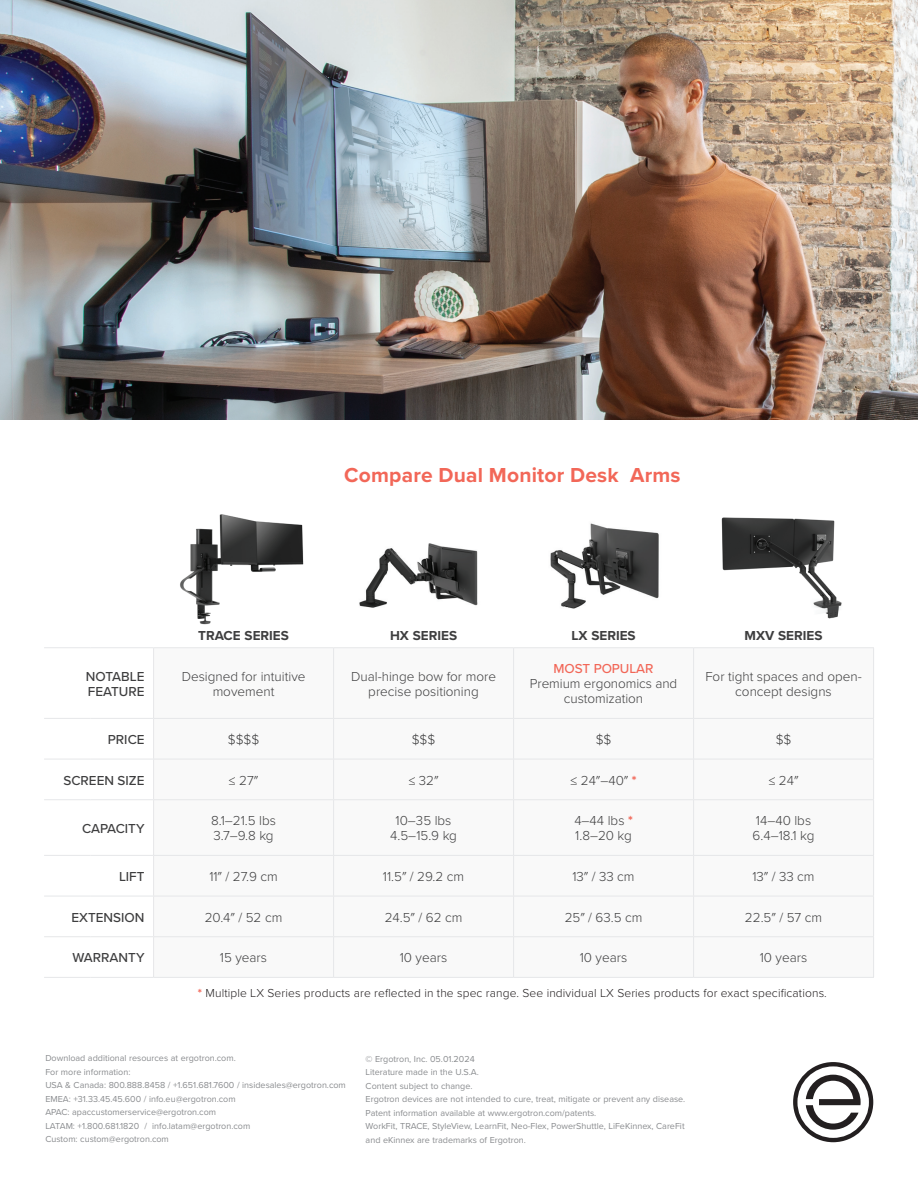
<style>
.page{position:relative;width:918px;height:1188px;background:#fff}
.page>*{position:absolute;margin:0;border:0;box-sizing:border-box;transform-origin:0 0}
.t1{font:700 21px "Proxima Nova";letter-spacing:.01em;color:#f26758}
.t2{font:300 13.5px/15px "Proxima Nova";color:#3e3e3f;text-align:center}
.t3{font:500 13.5px/15px "Proxima Nova";color:#3e3e3f}
.t4{font:700 13.5px "Proxima Nova";color:#3e3e3f}
.t5{font:500 13.5px "Proxima Nova";letter-spacing:-.005em;color:#f26758}
.t6{font:300 12px "Proxima Nova";letter-spacing:.01em;color:#231f20}
.t7{font:9px/13.5px "Proxima Nova";color:#8a8c8f}
.s1{font-weight:700;color:#f26758}
</style>
<div class="page">
<img style="left:0;top:0;width:918px;height:420px">
<svg style="left:154px;top:648px;width:719px;height:329px"></svg>
<hr style="left:154px;top:647px;width:180px;height:1px;background:#e6e7e9">
<hr style="left:334px;top:647px;width:180px;height:1px;background:#e6e7e9">
<hr style="left:514px;top:647px;width:180px;height:1px;background:#e6e7e9">
<hr style="left:513px;top:648px;width:1px;height:70px;background:#e6e7e9">
<hr style="left:694px;top:647px;width:180px;height:1px;background:#e6e7e9">
<hr style="left:693px;top:648px;width:1px;height:70px;background:#e6e7e9">
<hr style="left:873px;top:648px;width:1px;height:70px;background:#e6e7e9">
<hr style="left:513px;top:719px;width:1px;height:40px;background:#e6e7e9">
<hr style="left:693px;top:719px;width:1px;height:40px;background:#e6e7e9">
<hr style="left:873px;top:719px;width:1px;height:40px;background:#e6e7e9">
<hr style="left:513px;top:759px;width:1px;height:40px;background:#e6e7e9">
<hr style="left:693px;top:759px;width:1px;height:40px;background:#e6e7e9">
<hr style="left:873px;top:759px;width:1px;height:40px;background:#e6e7e9">
<hr style="left:513px;top:800px;width:1px;height:55px;background:#e6e7e9">
<hr style="left:693px;top:800px;width:1px;height:55px;background:#e6e7e9">
<hr style="left:873px;top:800px;width:1px;height:55px;background:#e6e7e9">
<hr style="left:513px;top:856px;width:1px;height:40px;background:#e6e7e9">
<hr style="left:693px;top:856px;width:1px;height:40px;background:#e6e7e9">
<hr style="left:873px;top:856px;width:1px;height:40px;background:#e6e7e9">
<hr style="left:513px;top:896px;width:1px;height:40px;background:#e6e7e9">
<hr style="left:693px;top:896px;width:1px;height:40px;background:#e6e7e9">
<hr style="left:873px;top:896px;width:1px;height:40px;background:#e6e7e9">
<hr style="left:513px;top:937px;width:1px;height:40px;background:#e6e7e9">
<hr style="left:693px;top:937px;width:1px;height:40px;background:#e6e7e9">
<hr style="left:873px;top:937px;width:1px;height:40px;background:#e6e7e9">
<hr style="left:154px;top:718px;width:180px;height:1px;background:#e6e7e9">
<hr style="left:334px;top:718px;width:180px;height:1px;background:#e6e7e9">
<hr style="left:514px;top:718px;width:180px;height:1px;background:#e6e7e9">
<hr style="left:694px;top:718px;width:180px;height:1px;background:#e6e7e9">
<hr style="left:154px;top:759px;width:180px;height:1px;background:#e6e7e9">
<hr style="left:334px;top:759px;width:180px;height:1px;background:#e6e7e9">
<hr style="left:514px;top:759px;width:180px;height:1px;background:#e6e7e9">
<hr style="left:694px;top:759px;width:180px;height:1px;background:#e6e7e9">
<hr style="left:154px;top:799px;width:180px;height:1px;background:#e6e7e9">
<hr style="left:334px;top:799px;width:180px;height:1px;background:#e6e7e9">
<hr style="left:514px;top:799px;width:180px;height:1px;background:#e6e7e9">
<hr style="left:694px;top:799px;width:180px;height:1px;background:#e6e7e9">
<hr style="left:154px;top:855px;width:180px;height:1px;background:#e6e7e9">
<hr style="left:334px;top:855px;width:180px;height:1px;background:#e6e7e9">
<hr style="left:514px;top:855px;width:180px;height:1px;background:#e6e7e9">
<hr style="left:694px;top:855px;width:180px;height:1px;background:#e6e7e9">
<hr style="left:154px;top:896px;width:180px;height:1px;background:#e6e7e9">
<hr style="left:334px;top:896px;width:180px;height:1px;background:#e6e7e9">
<hr style="left:514px;top:896px;width:180px;height:1px;background:#e6e7e9">
<hr style="left:694px;top:896px;width:180px;height:1px;background:#e6e7e9">
<hr style="left:154px;top:936px;width:180px;height:1px;background:#e6e7e9">
<hr style="left:334px;top:936px;width:180px;height:1px;background:#e6e7e9">
<hr style="left:514px;top:936px;width:180px;height:1px;background:#e6e7e9">
<hr style="left:694px;top:936px;width:180px;height:1px;background:#e6e7e9">
<hr style="left:154px;top:977px;width:180px;height:1px;background:#e6e7e9">
<hr style="left:334px;top:977px;width:180px;height:1px;background:#e6e7e9">
<hr style="left:514px;top:977px;width:180px;height:1px;background:#e6e7e9">
<hr style="left:694px;top:977px;width:180px;height:1px;background:#e6e7e9">
<hr style="left:44px;top:647px;width:47px;height:1px;background:#e6e7e9">
<hr style="left:91px;top:647px;width:63px;height:1px;background:#e6e7e9">
<hr style="left:153px;top:648px;width:1px;height:70px;background:#e6e7e9">
<hr style="left:333px;top:648px;width:1px;height:70px;background:#e6e7e9">
<hr style="left:44px;top:718px;width:47px;height:1px;background:#e6e7e9">
<hr style="left:91px;top:718px;width:63px;height:1px;background:#e6e7e9">
<hr style="left:153px;top:719px;width:1px;height:40px;background:#e6e7e9">
<hr style="left:333px;top:719px;width:1px;height:40px;background:#e6e7e9">
<hr style="left:44px;top:759px;width:47px;height:1px;background:#e6e7e9">
<hr style="left:91px;top:759px;width:63px;height:1px;background:#e6e7e9">
<hr style="left:153px;top:759px;width:1px;height:40px;background:#e6e7e9">
<hr style="left:333px;top:759px;width:1px;height:40px;background:#e6e7e9">
<hr style="left:44px;top:799px;width:47px;height:1px;background:#e6e7e9">
<hr style="left:91px;top:799px;width:63px;height:1px;background:#e6e7e9">
<hr style="left:153px;top:800px;width:1px;height:55px;background:#e6e7e9">
<hr style="left:333px;top:800px;width:1px;height:55px;background:#e6e7e9">
<hr style="left:44px;top:855px;width:47px;height:1px;background:#e6e7e9">
<hr style="left:91px;top:855px;width:63px;height:1px;background:#e6e7e9">
<hr style="left:153px;top:856px;width:1px;height:40px;background:#e6e7e9">
<hr style="left:333px;top:856px;width:1px;height:40px;background:#e6e7e9">
<hr style="left:44px;top:896px;width:47px;height:1px;background:#e6e7e9">
<hr style="left:91px;top:896px;width:63px;height:1px;background:#e6e7e9">
<hr style="left:153px;top:896px;width:1px;height:40px;background:#e6e7e9">
<hr style="left:333px;top:896px;width:1px;height:40px;background:#e6e7e9">
<hr style="left:44px;top:936px;width:47px;height:1px;background:#e6e7e9">
<hr style="left:91px;top:936px;width:63px;height:1px;background:#e6e7e9">
<hr style="left:153px;top:937px;width:1px;height:40px;background:#e6e7e9">
<hr style="left:333px;top:937px;width:1px;height:40px;background:#e6e7e9">
<hr style="left:44px;top:977px;width:47px;height:1px;background:#e6e7e9">
<hr style="left:91px;top:977px;width:63px;height:1px;background:#e6e7e9">
<img style="left:550px;top:523px;width:109px;height:86px">
<img style="left:180px;top:514px;width:124px;height:111px">
<img style="left:359px;top:543px;width:119px;height:65px">
<img style="left:721px;top:517px;width:121px;height:102px">
<svg style="left:793px;top:1062px;width:80px;height:80px"></svg>
<h1 class="t1" style="left:344px;top:460px;width:338px">Compare Dual Monitor Desk Arms</h1>
<h2 class="t4" style="left:198px;top:625px;width:92px">TRACE SERIES</h2>
<h2 class="t4" style="left:390px;top:625px;width:69px">HX SERIES</h2>
<h2 class="t4" style="left:571px;top:625px;width:66px">LX SERIES</h2>
<h2 class="t4" style="left:745px;top:625px;width:79px">MXV SERIES</h2>
<h2 class="t3" style="left:86px;top:668px;width:60px">NOTABLE<br>FEATURE</h2>
<h2 class="t2" style="left:182px;top:668px;width:125px">Designed for intuitive movement</h2>
<h2 class="t2" style="left:351px;top:668px;width:146px">Dual-hinge bow for more precise positioning</h2>
<h2 class="t5" style="left:554px;top:659px;width:102px">MOST POPULAR</h2>
<h2 class="t2" style="left:530px;top:676px;width:149px">Premium ergonomics and customization</h2>
<h2 class="t2" style="left:705px;top:668px;width:158px">For tight spaces and open&shy;concept designs</h2>
<h2 class="t3" style="left:108px;top:732px;width:38px">PRICE</h2>
<h2 class="t2" style="left:228px;top:731px;width:33px">$$$$</h2>
<h2 class="t2" style="left:412px;top:731px;width:25px">$$$</h2>
<h2 class="t2" style="left:596px;top:731px;width:17px">$$</h2>
<h2 class="t2" style="left:776px;top:731px;width:17px">$$</h2>
<h2 class="t3" style="left:64px;top:772px;width:83px">SCREEN SIZE</h2>
<h2 class="t2" style="left:229px;top:772px;width:31px">≤ 27″</h2>
<h2 class="t2" style="left:409px;top:772px;width:31px">≤ 32″</h2>
<h2 class="t2" style="left:571px;top:772px;width:67px">≤ 24″–40″ <span class="s1">*</span></h2>
<h2 class="t2" style="left:769px;top:772px;width:31px">≤ 24″</h2>
<h2 class="t3" style="left:82px;top:820px;width:64px">CAPACITY</h2>
<h2 class="t2" style="left:211px;top:813px;width:67px;text-align:left">8.1–21.5 lbs<br>3.7–9.8 kg</h2>
<h2 class="t2" style="left:390px;top:813px;width:68px">10–35 lbs<br>4.5–15.9 kg</h2>
<h2 class="t2" style="left:574px;top:813px;width:60px;text-align:left">4–44 lbs <span class="s1">*<br></span>1.8–20 kg</h2>
<h2 class="t2" style="left:753px;top:813px;width:63px;text-align:left">14–40 lbs<br>6.4–18.1 kg</h2>
<h2 class="t3" style="left:119px;top:869px;width:27px">LIFT</h2>
<h2 class="t2" style="left:209px;top:868px;width:70px">11″ / 27.9 cm</h2>
<h2 class="t2" style="left:383px;top:868px;width:83px">11.5″ / 29.2 cm</h2>
<h2 class="t2" style="left:572px;top:868px;width:64px">13″ / 33 cm</h2>
<h2 class="t2" style="left:752px;top:868px;width:64px">13″ / 33 cm</h2>
<h2 class="t3" style="left:72px;top:909px;width:74px">EXTENSION</h2>
<h2 class="t2" style="left:205px;top:909px;width:79px">20.4″ / 52 cm</h2>
<h2 class="t2" style="left:385px;top:909px;width:79px">24.5″ / 62 cm</h2>
<h2 class="t2" style="left:565px;top:909px;width:79px">25″ / 63.5 cm</h2>
<h2 class="t2" style="left:745px;top:909px;width:79px">22.5″ / 57 cm</h2>
<h2 class="t3" style="left:73px;top:950px;width:74px">WARRANTY</h2>
<h2 class="t2" style="left:220px;top:950px;width:49px">15 years</h2>
<h2 class="t2" style="left:400px;top:950px;width:49px">10 years</h2>
<h2 class="t2" style="left:580px;top:950px;width:49px">10 years</h2>
<h2 class="t2" style="left:760px;top:950px;width:49px">10 years</h2>
<h3 class="t6" style="left:198px;top:984px;width:630px"><span class="s1">*</span> Multiple LX Series products are reflected in the spec range. See individual LX Series products for exact specifications.</h3>
<p class="t7" style="left:45px;top:1051px;width:302px">Download additional resources at ergotron.com.<br>For more information:<br>USA &amp; Canada: 800.888.8458 / +1.651.681.7600 / insidesales@ergotron.com EMEA: +31.33.45.45.600 / info.eu@ergotron.com<br>APAC: apaccustomerservice@ergotron.com<br>LATAM: +1.800.681.1820 / info.latam@ergotron.com<br>Custom: custom@ergotron.com</p>
<p class="t7" style="left:366px;top:1052px;width:321px">© Ergotron, Inc. 05.01.2024<br>Literature made in the U.S.A.<br>Content subject to change.<br>Ergotron devices are not intended to cure, treat, mitigate or prevent any disease.<br>Patent information available at www.ergotron.com/patents.<br>WorkFit, TRACE, StyleView, LearnFit, Neo-Flex, PowerShuttle, LiFeKinnex, CareFit and eKinnex are trademarks of Ergotron.</p>
</div>
